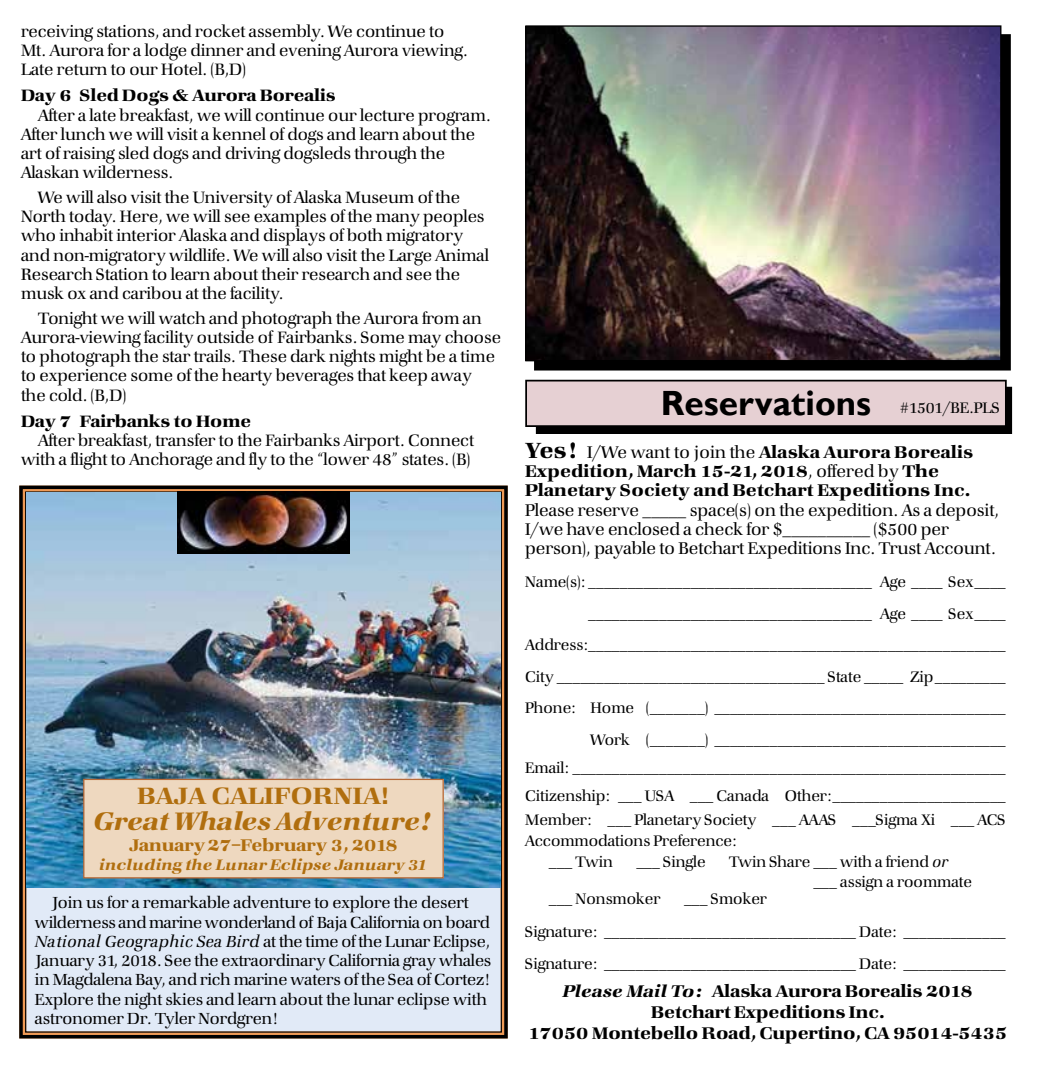
<style>
.page{position:relative;width:1040px;height:1071px;background:#fff}
.page>*{position:absolute;margin:0;border:0;box-sizing:border-box;transform-origin:0 0}
.t1{font:700 35px "Gill Sans";color:#000}
.t2{font:26.25px "Zapf Book Dem Itl";letter-spacing:-.015em;color:#b06e0e}
.t3{font:24.5px "Zapf Book Dem";letter-spacing:.02em;color:#b06e0e}
.t4{font:17.5px/19.2px "Zapf Book Dem";color:#000}
.t5{font:17.5px/19.2px "Zapf Book Lgt";color:#000}
.t6{font:17.5px "Zapf Book Dem";color:#b06e0e}
.t7{font:17.15px/19.2px "Zapf Book Lgt";color:#000}
.t8{font:17.15px "Zapf Book Dem";color:#000}
.t9{font:16.62px/19.2px "Zapf Book Lgt";letter-spacing:-.005em;color:#000}
.t10{font:15.75px/31.5px "Zapf Book Lgt";color:#000}
.t11{font:15.75px "Zapf Book Dem Itl";color:#b06e0e}
.s1{font-size:22.75px}
.s2{font-family:"Zapf Book Lgt"}
.s3{font-family:"Zapf Book Lgt Itl"}
.s4{font-family:"Rockwell";font-weight:700}
.s5{font-family:"Zapf Book Dem Itl"}
</style>
<div class="page">
<div style="left:536px;top:387px;width:476px;height:47px;background:#000"></div>
<div style="left:526px;top:381px;width:479px;height:45px;background:#e6d0d3"></div>
<div style="left:525px;top:380px;width:481px;height:47px;border:2px solid #000"></div>
<div style="left:534px;top:34px;width:476px;height:336px;background:#000"></div>
<img style="left:527px;top:27px;width:472px;height:332px">
<div style="left:525px;top:25px;width:476px;height:336px;border:1px solid #000"></div>
<svg style="left:19px;top:485px;width:489px;height:554px;background:#ceced2"></svg>
<img style="left:26px;top:493px;width:474px;height:395px">
<div style="left:84px;top:779px;width:359px;height:99px;background:#eed8bf"></div>
<div style="left:83px;top:779px;width:361px;height:99px;border:1px solid #b56a3a"></div>
<img style="left:178px;top:492px;width:171px;height:61px">
<p class="t7" style="left:21px;top:23px;width:448px">receiving stations, and rocket assembly. We continue to<br>Mt. Aurora for a lodge dinner and evening Aurora viewing.<br>Late return to our Hotel. (B,D)</p>
<p class="t8" style="left:21px;top:84px;width:316px">Day 6 Sled Dogs &amp; Aurora Borealis</p>
<p class="t7" style="left:21px;top:107px;width:471px;text-indent:17px">After a late breakfast, we will continue our lecture program.<br>After lunch we will visit a kennel of dogs and learn about the art of raising sled dogs and driving dogsleds through the Alaskan wilderness.</p>
<p class="t7" style="left:21px;top:189px;width:469px;text-indent:17px">We will also visit the University of Alaska Museum of the North today. Here, we will see examples of the many peoples who inhabit interior Alaska and displays of both migratory and non-migratory wildlife. We will also visit the Large Animal Research Station to learn about their research and see the musk ox and caribou at the facility.</p>
<p class="t7" style="left:21px;top:310px;width:481px;text-indent:17px">Tonight we will watch and photograph the Aurora from an Aurora-viewing facility outside of Fairbanks. Some may choose to photograph the star trails. These dark nights might be a time to experience some of the hearty beverages that keep away<br>the cold. (B,D)</p>
<p class="t8" style="left:21px;top:410px;width:231px">Day 7 Fairbanks to Home</p>
<p class="t7" style="left:21px;top:432px;width:454px;text-align:right">After breakfast, transfer to the Fairbanks Airport. Connect with a flight to Anchorage and fly to the “lower 48” states. (B)</p>
<p class="t4" style="left:525px;top:444px;width:449px"><span class="s1">Yes!</span> <span class="s2">I/We want to join the</span> Alaska Aurora Borealis<br>Expedition, March 15-21, 2018<span class="s2">, offered by</span> The<br>Planetary Society and Betchart Expeditions Inc.</p>
<p class="t5" style="left:525px;top:502px;width:475px">Please reserve _____ space(s) on the expedition. As a deposit,<br>I/we have enclosed a check for $__________ ($500 per person), payable to Betchart Expeditions Inc. Trust Account.</p>
<p class="t10" style="left:525px;top:568px;width:482px;text-align:right">Name(s): ____________________________________ Age ____ Sex____ ____________________________________ Age ____ Sex____ Address:_____________________________________________________ City __________________________________ State _____ Zip_________ Phone: Home (_______) _____________________________________ Work (_______) _____________________________________</p>
<p class="t10" style="left:525px;top:755px;width:482px;line-height:28px">Email: _______________________________________________________<br>Citizenship: ___ USA ___ Canada Other:______________________</p>
<p class="t10" style="left:525px;top:806px;width:482px">Member: ___ Planetary Society ___ AAAS ___Sigma Xi ___ ACS</p>
<p class="t10" style="left:525px;top:827px;width:213px">Accommodations Preference:</p>
<p class="t10" style="left:549px;top:848px;width:65px">___ Twin</p>
<p class="t10" style="left:636px;top:848px;width:71px">___ Single</p>
<p class="t10" style="left:813px;top:854px;width:160px;line-height:19.2px;text-indent:-84px">Twin Share ___ with a friend <span class="s3">or </span>___ assign a roommate</p>
<p class="t10" style="left:549px;top:884px;width:113px">___ Nonsmoker</p>
<h1 class="t1" style="left:661px;top:383px;width:212px">Reservations</h1>
<p class="t10" style="left:899px;top:393px;width:102px">#1501/BE.PLS</p>
<h3 class="t3" style="left:137px;top:779px;width:253px">BAJA CALIFORNIA<span class="s4">!</span></h3>
<h2 class="t2" style="left:93px;top:804px;width:342px">Great Whales Adventure!</h2>
<p class="t6" style="left:129px;top:834px;width:270px">January 27–February 3, 2018</p>
<p class="t11" style="left:99px;top:855px;width:330px">including the Lunar Eclipse January 31</p>
<p class="t10" style="left:525px;top:884px;width:482px;line-height:33.2px;text-indent:159px">___ Smoker<br>Signature: ________________________________ Date: _____________</p>
<p class="t10" style="left:525px;top:949px;width:482px">Signature: ________________________________ Date: _____________</p>
<p class="t4" style="left:528px;top:982px;width:480px;line-height:21px;text-align:center"><span class="s5">Please Mail To:</span> Alaska Aurora Borealis 2018<br>Betchart Expeditions Inc.<br>17050 Montebello Road, Cupertino, CA 95014-5435</p>
<p class="t9" style="left:35px;top:895px;width:458px;text-indent:17px">Join us for a remarkable adventure to explore the desert wilderness and marine wonderland of Baja California on board <span class="s3">National Geographic Sea Bird</span> at the time of the Lunar Eclipse, January 31, 2018. See the extraordinary California gray whales in Magdalena Bay, and rich marine waters of the Sea of Cortez!<br>Explore the night skies and learn about the lunar eclipse with astronomer Dr. Tyler Nordgren!</p>
</div>
